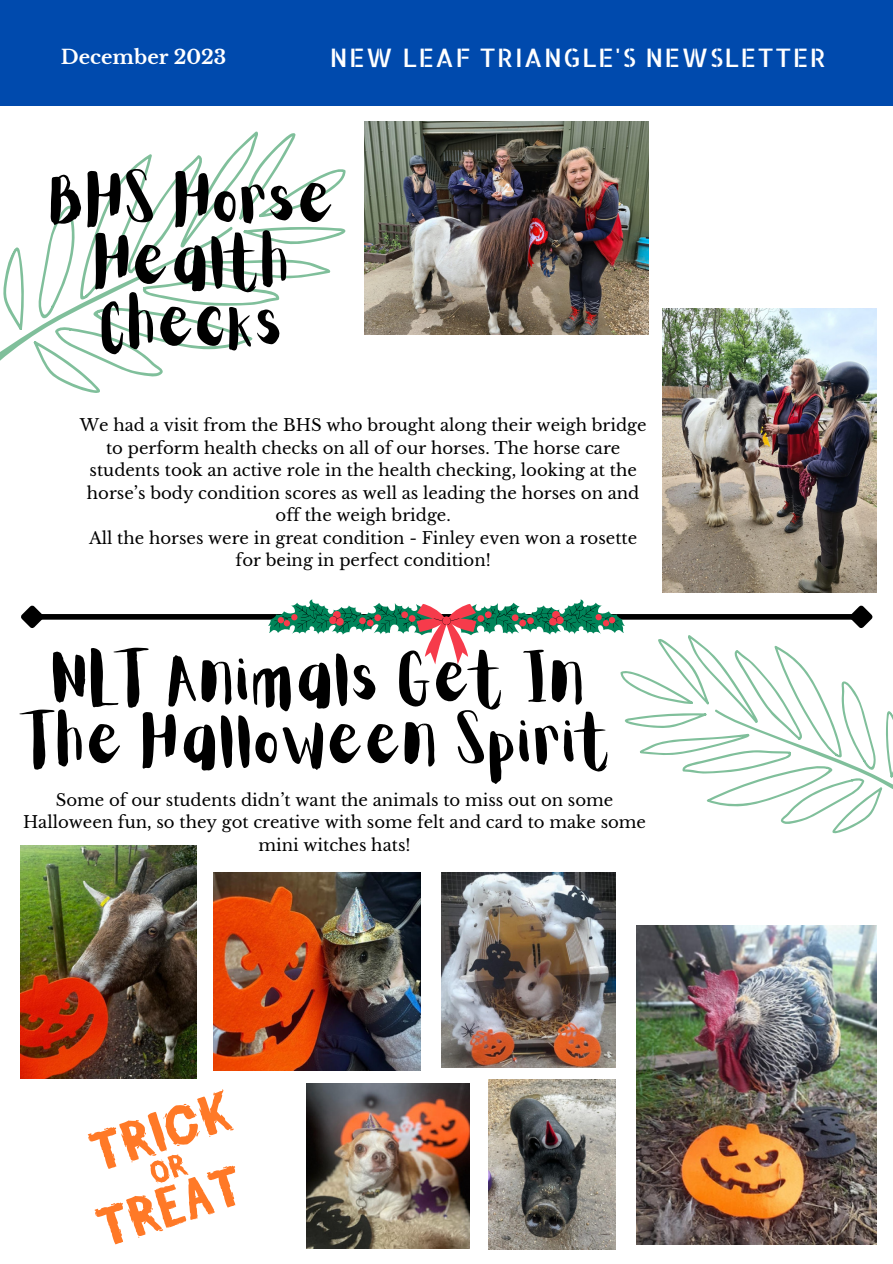
<style>
.page{position:relative;width:893px;height:1264px;background:#fff}
.page>*{position:absolute;margin:0;border:0;box-sizing:border-box;transform-origin:0 0}
.t1{font:57px/61.8px "Aloja Extended";color:#000;text-align:center}
.t2{font:25.5px "Allerta Stencil";letter-spacing:.05em;color:#fff}
.t3{font:700 19.5px "Libre Baskerville";color:#fff}
.t4{font:16.5px/22.5px "Libre Baskerville";color:#000;text-align:center}
</style>
<div class="page">
<div style="left:0;top:0;width:892px;height:106px;background:#004aad"></div>
<svg style="left:0;top:131px;width:346px;height:262px"></svg>
<div style="left:39px;top:614px;width:815px;height:5px;background:#000"></div>
<svg style="left:21px;top:605px;width:28px;height:23px"></svg>
<img style="left:306px;top:1083px;width:163px;height:165px">
<img style="left:213px;top:872px;width:207px;height:198px">
<img style="left:488px;top:1079px;width:127px;height:169px">
<img style="left:441px;top:876px;width:174px;height:191px">
<img style="left:636px;top:925px;width:240px;height:319px">
<img style="left:21px;top:845px;width:175px;height:233px">
<svg style="left:88px;top:1089px;width:147px;height:155px"></svg>
<img style="left:662px;top:308px;width:214px;height:285px">
<img style="left:364px;top:121px;width:284px;height:213px">
<svg style="left:268px;top:599px;width:624px;height:277px"></svg>
<p class="t3" style="left:61px;top:45px;width:167px">December 2023</p>
<p class="t2" style="left:330px;top:40px;width:498px">NEW LEAF TRIANGLE'S NEWSLETTER</p>
<p class="t1" style="left:51px;top:173px;width:288px">BHS Horse<br>Health<br>Checks</p>
<p class="t4" style="left:80px;top:414px;width:568px">We had a visit from the BHS who brought along their weigh bridge to perform health checks on all of our horses. The horse care students took an active role in the health checking, looking at the horse’s body condition scores as well as leading the horses on and off the weigh bridge.</p>
<p class="t4" style="left:89px;top:527px;width:549px">All the horses were in great condition - Finley even won a rosette for being in perfect condition!</p>
<p class="t1" style="left:28px;top:652px;width:587px">NLT Animals Get In<br>The Halloween Spirit</p>
<p class="t4" style="left:23px;top:788px;width:624px">Some of our students didn’t want the animals to miss out on some<br>Halloween fun, so they got creative with some felt and card to make some mini witches hats!</p>
</div>
